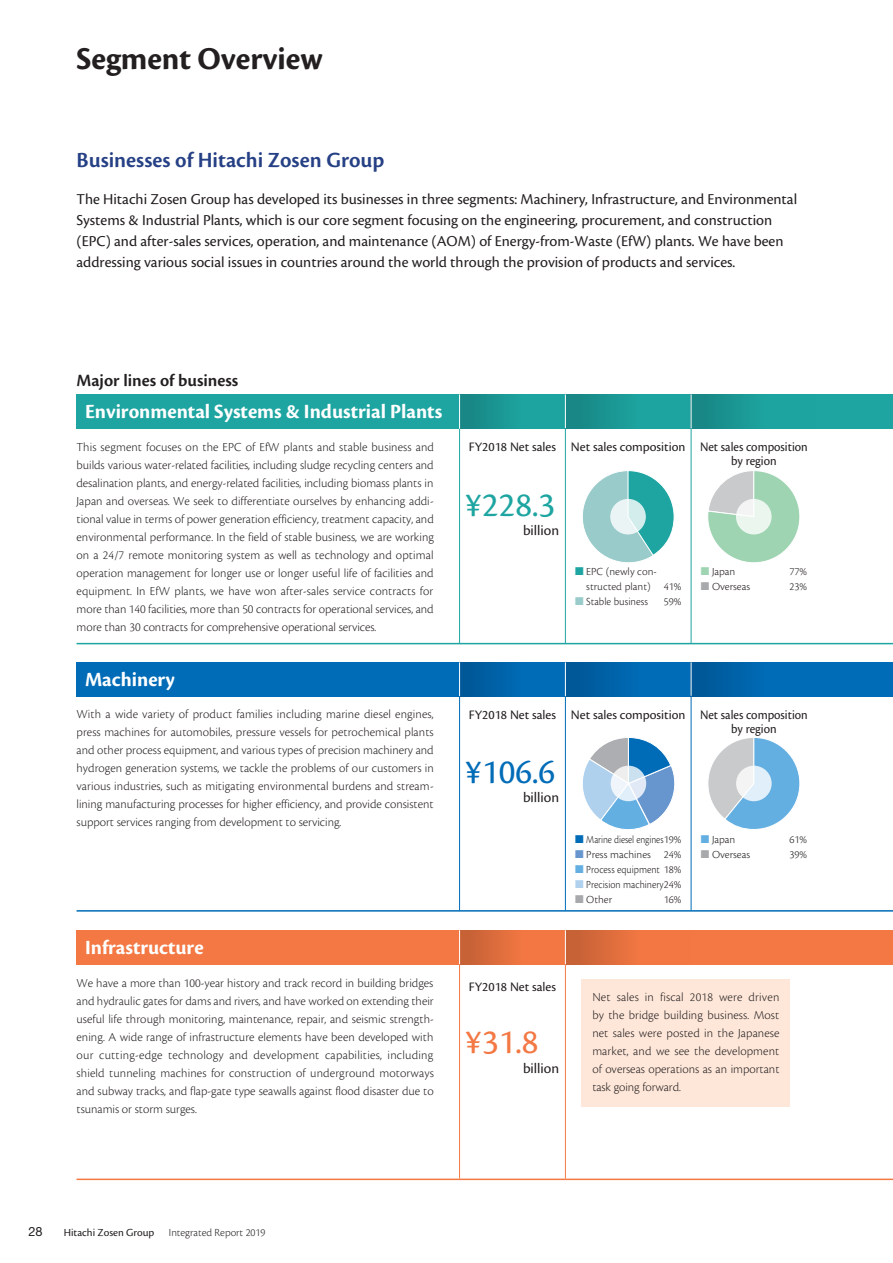
<style>
.page{position:relative;width:893px;height:1263px;background:#fff}
.page>*{position:absolute;margin:0;border:0;box-sizing:border-box;transform-origin:0 0}
.e_表Regular{font:36px "Cronos Pro";color:#1ea5a1}
.e_表Regular-2{font:36px "Cronos Pro";color:#006cb7}
.e_表Regular-3{font:36px "Cronos Pro";color:#f37843}
.e_大タイトル{font:33px "Cronos Pro Bold Subh";color:#231f20}
.e_小見出し{font:600 22.5px "Cronos Pro";color:#264085}
.e_大タイトル-2{font:21px "Cronos Pro Bold Subh";color:#fff}
.e_チャートタイトル{font:600 18px "Cronos Pro";color:#231f20}
.e_リード{font:15.75px/21px "Cronos Pro";color:#231f20}
.e_表Regular-4{font:15px "Cronos Pro";color:#231f20}
.e_小見出し-2{font:13.5px "Cronos Pro";color:#231f20}
.e_小見出し-3{font:13.5px/13.5px "Cronos Pro";color:#231f20;text-align:center;scale:.94 1}
.e_本文19{font:300 12.75px/18px "Cronos Pro";color:#231f20;text-align:justify}
.t1{font:12.75px "Helvetica Neue LT Std";color:#231f20}
.e_キャプション{font:11.25px/15px "Cronos Pro Lt Capt";color:#231f20}
.e_キャプション-2{font:11.25px "Cronos Pro Lt Capt";color:#231f20;scale:.9 1}
.e_キャプション-3{font:11.25px "Cronos Pro Lt Capt";color:#231f20;scale:.85 1}
.t2{font:300 11.25px "Cronos Pro";color:#231f20}
.t3{font:11.25px "Cronos Pro";color:#231f20}
.e_キャプション-4{font:11.25px "Cronos Pro Lt Capt";color:#231f20;scale:.96 1}
.s1{color:#1ea5a1}
.s2{color:#98cbca}
.s3{color:#9fd4b2}
.s4{color:#a8a9ad}
.s5{color:#006cb7}
.s6{color:#6795ce}
.s7{color:#64afe1}
.s8{color:#b0d1ee}
</style>
<div class="page">
<div style="left:77px;top:930px;width:816px;height:34px;background:#f37843"></div>
<div style="left:77px;top:662px;width:816px;height:34px;background:#006cb7"></div>
<div style="left:77px;top:394px;width:816px;height:34px;background:#1ea5a1"></div>
<svg style="left:582px;top:470px;width:92px;height:93px"></svg>
<svg style="left:610px;top:499px;width:36px;height:35px"></svg>
<svg style="left:583px;top:737px;width:91px;height:93px"></svg>
<svg style="left:611px;top:766px;width:35px;height:35px"></svg>
<svg style="left:708px;top:471px;width:92px;height:92px"></svg>
<div style="left:736px;top:499px;width:36px;height:35px;background:#ebf6ef;border-radius:50%"></div>
<svg style="left:708px;top:738px;width:92px;height:91px"></svg>
<div style="left:736px;top:766px;width:36px;height:35px;background:linear-gradient(to right,#f8f5f4,#daedfa);border-radius:50%"></div>
<div style="left:566px;top:394px;width:125px;height:34px;background:linear-gradient(to right,#188886,#1eaca8)"></div>
<div style="left:566px;top:662px;width:125px;height:34px;background:linear-gradient(to right,#005999,#0070be)"></div>
<div style="left:566px;top:930px;width:125px;height:34px;background:linear-gradient(to right,#c96337,#fe7d45)"></div>
<div style="left:691px;top:394px;width:125px;height:34px;background:linear-gradient(to right,#188886,#1faca8)"></div>
<div style="left:691px;top:662px;width:125px;height:34px;background:linear-gradient(to right,#005999,#0070be)"></div>
<div style="left:460px;top:394px;width:106px;height:34px;background:linear-gradient(to right,#178886,#20aca8)"></div>
<div style="left:460px;top:662px;width:106px;height:34px;background:linear-gradient(to right,#005899,#0271be)"></div>
<div style="left:460px;top:930px;width:106px;height:34px;background:linear-gradient(to right,#c96237,#fd7d46)"></div>
<hr style="left:459px;top:394px;width:1px;height:35px;background:#fff">
<hr style="left:565px;top:394px;width:1px;height:34px;background:#fff">
<hr style="left:691px;top:394px;width:1px;height:34px;background:#fff">
<hr style="left:459px;top:662px;width:1px;height:34px;background:#fff">
<hr style="left:565px;top:662px;width:1px;height:34px;background:#fff">
<hr style="left:691px;top:662px;width:1px;height:34px;background:#fff">
<hr style="left:459px;top:429px;width:1px;height:214px;background:#1ea5a1">
<hr style="left:565px;top:428px;width:1px;height:215px;background:#1ea5a1">
<hr style="left:691px;top:428px;width:1px;height:215px;background:#1ea5a1">
<hr style="left:459px;top:696px;width:1px;height:215px;background:#006cb7">
<hr style="left:459px;top:964px;width:1px;height:214px;background:#f37843">
<hr style="left:565px;top:696px;width:1px;height:215px;background:#006cb7">
<hr style="left:565px;top:964px;width:1px;height:214px;background:#f37843">
<hr style="left:691px;top:696px;width:1px;height:215px;background:#006cb7">
<hr style="left:77px;top:910px;width:816px;height:2px;background:#006cb7">
<hr style="left:77px;top:1178px;width:816px;height:2px;background:#f37843">
<hr style="left:77px;top:643px;width:816px;height:1px;background:#1ea5a1">
<div style="left:582px;top:979px;width:208px;height:128px;background:#fee7d9"></div>
<hr style="left:459px;top:930px;width:1px;height:34px;background:#fff">
<hr style="left:565px;top:930px;width:1px;height:34px;background:#fff">
<p class="e_大タイトル" style="left:77px;top:40px;width:248px">Segment Overview</p>
<p class="e_小見出し" style="left:77px;top:147px;width:309px">Businesses of Hitachi Zosen Group</p>
<p class="e_リード" style="left:77px;top:189px;width:722px">The Hitachi Zosen Group has developed its businesses in three segments: Machinery, Infrastructure, and Environmental Systems &amp; Industrial Plants, which is our core segment focusing on the engineering, procurement, and construction (EPC) and after-sales services, operation, and maintenance (AOM) of Energy-from-Waste (EfW) plants. We have been addressing various social issues in countries around the world through the provision of products and services.</p>
<p class="e_チャートタイトル" style="left:77px;top:370px;width:163px">Major lines of business</p>
<p class="e_大タイトル-2" style="left:85px;top:399px;width:359px">Environmental Systems &amp; Industrial Plants</p>
<p class="e_本文19" style="left:77px;top:437px;width:359px">This segment focuses on the EPC of EfW plants and stable business and builds various water-related facilities, including sludge recycling centers and desalination plants, and energy-related facilities, including biomass plants in Japan and overseas. We seek to differentiate ourselves by enhancing addi&shy;tional value in terms of power generation efficiency, treatment capacity, and environmental performance. In the field of stable business, we are working on a 24/7 remote monitoring system as well as technology and optimal operation management for longer use or longer useful life of facilities and equipment. In EfW plants, we have won after-sales service contracts for more than 140 facilities, more than 50 contracts for operational services, and more than 30 contracts for comprehensive operational services.</p>
<p class="e_大タイトル-2" style="left:85px;top:667px;width:91px">Machinery</p>
<p class="e_本文19" style="left:77px;top:705px;width:359px">With a wide variety of product families including marine diesel engines, press machines for automobiles, pressure vessels for petrochemical plants and other process equipment, and various types of precision machinery and hydrogen generation systems, we tackle the problems of our customers in various industries, such as mitigating environmental burdens and stream&shy;lining manufacturing processes for higher efficiency, and provide consistent support services ranging from development to servicing.</p>
<p class="e_大タイトル-2" style="left:85px;top:935px;width:120px">Infrastructure</p>
<p class="e_本文19" style="left:77px;top:974px;width:359px">We have a more than 100-year history and track record in building bridges and hydraulic gates for dams and rivers, and have worked on extending their useful life through monitoring, maintenance, repair, and seismic strength&shy;ening. A wide range of infrastructure elements have been developed with our cutting-edge technology and development capabilities, including shield tunneling machines for construction of underground motorways and subway tracks, and flap-gate type seawalls against flood disaster due to tsunamis or storm surges.</p>
<p class="e_小見出し-2" style="left:469px;top:439px;width:89px">FY2018 Net sales</p>
<p class="e_小見出し-2" style="left:571px;top:439px;width:116px">Net sales composition</p>
<p class="e_表Regular" style="left:466px;top:484px;width:91px">¥228.3</p>
<p class="e_表Regular-4" style="left:523px;top:522px;width:38px">billion</p>
<p class="e_キャプション" style="left:586px;top:564px;width:97px;text-indent:-11px"><span class="s1">■</span> EPC (newly con&shy;structed plant) 41%</p>
<p class="e_キャプション-4" style="left:575px;top:595px;width:77px"><span class="s2">■</span> Stable business</p>
<p class="e_キャプション" style="left:664px;top:594px;width:19px">59%</p>
<p class="e_小見出し-3" style="left:700px;top:440px;width:116px">Net sales composition by region</p>
<p class="e_キャプション" style="left:701px;top:564px;width:36px"><span class="s3">■</span> Japan</p>
<p class="e_キャプション" style="left:789px;top:564px;width:19px">77%</p>
<p class="e_キャプション" style="left:701px;top:579px;width:51px"><span class="s4">■</span> Overseas</p>
<p class="e_キャプション" style="left:789px;top:579px;width:19px">23%</p>
<p class="e_小見出し-2" style="left:469px;top:707px;width:89px">FY2018 Net sales</p>
<p class="e_小見出し-2" style="left:571px;top:707px;width:116px">Net sales composition</p>
<p class="e_表Regular-2" style="left:466px;top:751px;width:91px">¥106.6</p>
<p class="e_表Regular-4" style="left:523px;top:789px;width:38px">billion</p>
<p class="e_キャプション-3" style="left:575px;top:832px;width:127px"><span class="s5">■</span> Marine diesel engines19%</p>
<p class="e_キャプション" style="left:575px;top:846px;width:108px"><span class="s6">■</span> Press machines 24%</p>
<p class="e_キャプション-2" style="left:575px;top:862px;width:120px"><span class="s7">■</span> Process equipment 18%</p>
<p class="e_キャプション-2" style="left:575px;top:877px;width:120px"><span class="s8">■</span> Precision machinery24%</p>
<p class="e_キャプション" style="left:575px;top:891px;width:39px"><span class="s4">■</span> Other</p>
<p class="e_キャプション" style="left:664px;top:891px;width:19px">16%</p>
<p class="e_小見出し-3" style="left:700px;top:708px;width:116px">Net sales composition by region</p>
<p class="e_キャプション" style="left:701px;top:831px;width:36px"><span class="s7">■</span> Japan</p>
<p class="e_キャプション" style="left:789px;top:831px;width:19px">61%</p>
<p class="e_キャプション" style="left:701px;top:846px;width:51px"><span class="s4">■</span> Overseas</p>
<p class="e_キャプション" style="left:789px;top:846px;width:19px">39%</p>
<p class="e_小見出し-2" style="left:469px;top:978px;width:89px">FY2018 Net sales</p>
<p class="e_表Regular-3" style="left:466px;top:1021px;width:74px">¥31.8</p>
<p class="e_表Regular-4" style="left:523px;top:1059px;width:38px">billion</p>
<p class="e_本文19" style="left:592px;top:987px;width:189px">Net sales in fiscal 2018 were driven by the bridge building business. Most net sales were posted in the Japanese market, and we see the development of overseas operations as an important task going forward.</p>
<p class="t1" style="left:28px;top:1224px;width:16px">28</p>
<p class="t3" style="left:64px;top:1226px;width:92px">Hitachi Zosen Group</p>
<p class="t2" style="left:169px;top:1226px;width:98px">Integrated Report 2019</p>
</div>
